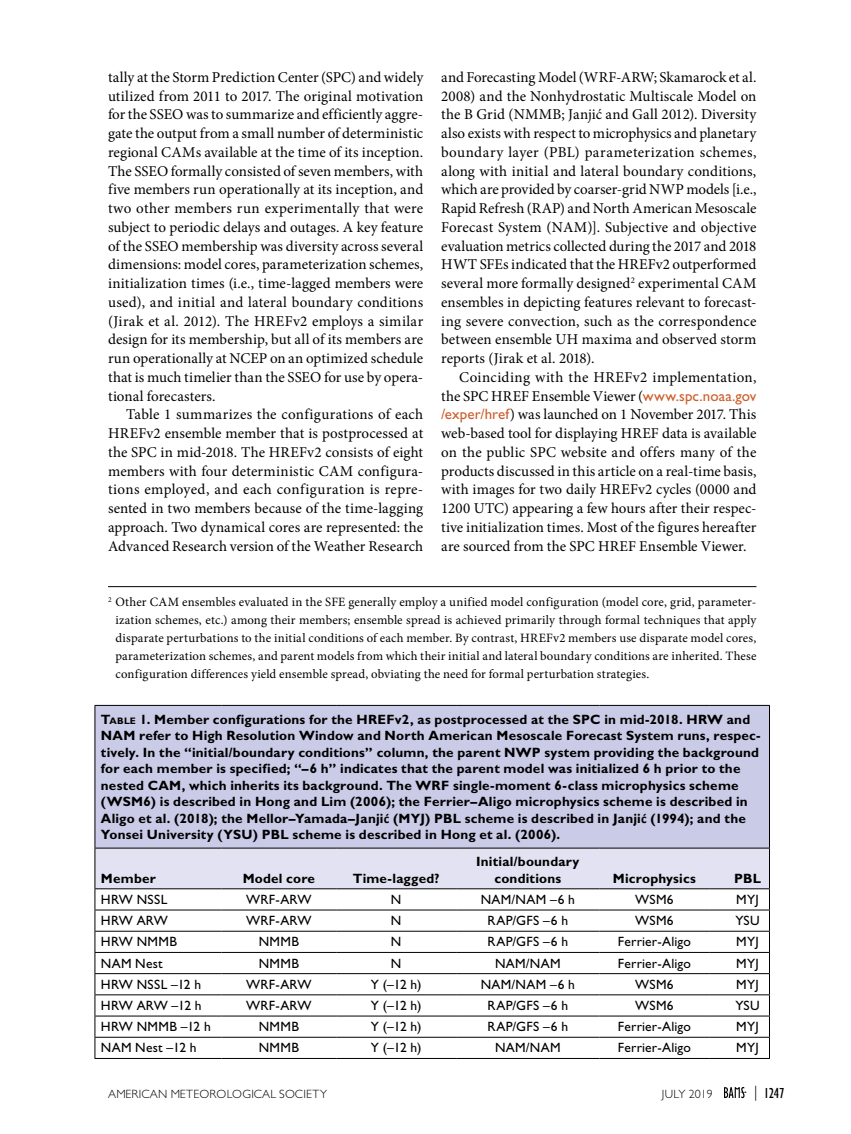
<style>
.page{position:relative;width:851px;height:1134px;background:#fff}
.page>*{position:absolute;margin:0;border:0;box-sizing:border-box;transform-origin:0 0}
.Body_Text{font:15px/18.8px "Minion Pro";letter-spacing:.005em;color:#000;text-align:justify}
.First_Paragraph_w_bo{font:15px/18.8px "Minion Pro";color:#000;text-align:justify}
.t1{font:condensed 15px "Gill Sans Std";color:#000}
.Caption__table{font:700 13.5px/16.5px "Gill Sans Std";letter-spacing:.015em;color:#000}
.Table_Text{font:13.5px "Gill Sans Std";letter-spacing:.02em;color:#000}
.Table_Text-2{font:700 13.5px/16.5px "Gill Sans Std";letter-spacing:.015em;color:#000;text-align:center}
.Footnotes{font:12.75px/18px "Minion Pro";letter-spacing:.01em;color:#000;text-align:justify}
.t2{font:300 12px "Gill Sans Std";letter-spacing:.02em;color:#000}
.t3{font:300 12px "Gill Sans Std";color:#000}
.s1{font-family:"Gill Sans Std";color:#cd5e2c}
.s2{font-style:inherit}
.s3{font-size:9.45px}
.s4{font-family:"Calibri";font-size:13.35px}
.s5{font-weight:300;font-stretch:normal}
</style>
<div class="page">
<hr style="left:108px;top:586px;width:648px;height:1px;background:#000">
<div style="left:95px;top:705px;width:674px;height:143px;background:#c9cbe7"></div>
<hr style="left:94px;top:705px;width:127px;height:1px;background:#000">
<hr style="left:94px;top:706px;width:1px;height:142px;background:#000">
<hr style="left:221px;top:705px;width:115px;height:1px;background:#000">
<hr style="left:336px;top:705px;width:120px;height:1px;background:#000">
<hr style="left:456px;top:705px;width:143px;height:1px;background:#000">
<hr style="left:599px;top:705px;width:110px;height:1px;background:#000">
<hr style="left:709px;top:705px;width:60px;height:1px;background:#000">
<hr style="left:769px;top:706px;width:1px;height:142px;background:#000">
<svg style="left:94px;top:848px;width:676px;height:210px"></svg>
<hr style="left:94px;top:1058px;width:127px;height:1px;background:#000">
<hr style="left:221px;top:1058px;width:115px;height:1px;background:#000">
<hr style="left:336px;top:1058px;width:120px;height:1px;background:#000">
<hr style="left:456px;top:1058px;width:143px;height:1px;background:#000">
<hr style="left:599px;top:1058px;width:110px;height:1px;background:#000">
<hr style="left:709px;top:1058px;width:60px;height:1px;background:#000">
<svg style="left:724px;top:1087px;width:22px;height:11px"></svg>
<p class="First_Paragraph_w_bo" style="left:108px;top:68px;width:317px">tally at the Storm Prediction Center (SPC) and widely utilized from 2011 to 2017. The original motivation for the SSEO was to summarize and efficiently aggre&shy;gate the output from a small number of deterministic regional CAMs available at the time of its inception.<br>The SSEO formally consisted of seven members, with five members run operationally at its inception, and two other members run experimentally that were subject to periodic delays and outages. A key feature of the SSEO membership was diversity across several dimensions: model cores, parameterization schemes, initialization times (i.e., time-lagged members were used), and initial and lateral boundary conditions (Jirak et al. 2012). The HREFv2 employs a similar design for its membership, but all of its members are run operationally at NCEP on an optimized schedule that is much timelier than the SSEO for use by opera&shy;tional forecasters.</p>
<p class="Body_Text" style="left:108px;top:405px;width:317px;text-indent:18px">Table 1 summarizes the configurations of each HREFv2 ensemble member that is postprocessed at the SPC in mid-2018. The HREFv2 consists of eight members with four deterministic CAM configura&shy;tions employed, and each configuration is repre&shy;sented in two members because of the time-lagging approach. Two dynamical cores are represented: the Advanced Research version of the Weather Research</p>
<p class="Body_Text" style="left:441px;top:68px;width:317px">and Forecasting Model (WRF-ARW; Skamarock et al.<br>2008) and the Nonhydrostatic Multiscale Model on the B Grid (NMMB; Janjić and Gall 2012). Diversity also exists with respect to microphysics and planetary boundary layer (PBL) parameterization schemes, along with initial and lateral boundary conditions, which are provided by coarser-grid NWP models [i.e., Rapid Refresh (RAP) and North American Mesoscale Forecast System (NAM)]. Subjective and objective evaluation metrics collected during the 2017 and 2018<br>HWT SFEs indicated that the HREFv2 outperformed several more formally designed<sup>2</sup> experimental CAM ensembles in depicting features relevant to forecast&shy;ing severe convection, such as the correspondence between ensemble UH maxima and observed storm reports (Jirak et al. 2018).</p>
<p class="Body_Text" style="left:441px;top:368px;width:317px;text-indent:18px">Coinciding with the HREFv2 implementation, the SPC HREF Ensemble Viewer (<span class="s1">www.spc.noaa.gov /exper/href</span>) was launched on 1 November 2017. This web-based tool for displaying HREF data is available on the public SPC website and offers many of the products discussed in this article on a real-time basis, with images for two daily HREFv2 cycles (0000 and 1200 UTC) appearing a few hours after their respec&shy;tive initialization times. Most of the figures hereafter are sourced from the SPC HREF Ensemble Viewer.</p>
<p class="Footnotes" style="left:115px;top:593px;width:642px;text-indent:-7px"><sup>2</sup> Other CAM ensembles evaluated in the SFE generally employ a unified model configuration (model core, grid, parameter&shy;ization schemes, etc.) among their members; ensemble spread is achieved primarily through formal techniques that apply disparate perturbations to the initial conditions of each member. By contrast, HREFv2 members use disparate model cores, parameterization schemes, and parent models from which their initial and lateral boundary conditions are inherited. These configuration differences yield ensemble spread, obviating the need for formal perturbation strategies.</p>
<p class="Caption__table" style="left:101px;top:711px;width:661px"><span class="s2">T</span><span class="s3">able</span> 1. Member configurations for the HREFv2, as postprocessed at the SPC in mid-2018. HRW and NAM refer to High Resolution Window and North American Mesoscale Forecast System runs, respec&shy;tively. In the “initial/boundary conditions” column, the parent NWP system providing the background for each member is specified; “–6 h” indicates that the parent model was initialized 6 h prior to the nested CAM, which inherits its background. The WRF single-moment 6-class microphysics scheme (WSM6) is described in Hong and Lim (2006); the Ferrier–Aligo microphysics scheme is described in Aligo et al. (2018); the Mellor–Yamada–Janji<span class="s4">ć</span> (MYJ) PBL scheme is described in Janji<span class="s4">ć</span> (1994); and the Yonsei University (YSU) PBL scheme is described in Hong et al. (2006).</p>
<p class="Table_Text-2" style="left:101px;top:870px;width:56px">Member</p>
<p class="Table_Text-2" style="left:243px;top:870px;width:74px">Model core</p>
<p class="Table_Text-2" style="left:353px;top:870px;width:88px">Time-lagged?</p>
<p class="Table_Text-2" style="left:476px;top:853px;width:105px">Initial/boundary conditions</p>
<p class="Table_Text-2" style="left:613px;top:870px;width:84px">Microphysics</p>
<p class="Table_Text-2" style="left:734px;top:870px;width:28px">PBL</p>
<p class="Table_Text" style="left:101px;top:892px;width:68px">HRW NSSL</p>
<p class="Table_Text" style="left:246px;top:892px;width:67px">WRF-ARW</p>
<p class="Table_Text" style="left:391px;top:892px;width:12px">N</p>
<p class="Table_Text" style="left:480px;top:892px;width:96px">NAM/NAM –6 h</p>
<p class="Table_Text" style="left:635px;top:892px;width:40px">WSM6</p>
<p class="Table_Text" style="left:736px;top:892px;width:24px">MYJ</p>
<p class="Table_Text" style="left:101px;top:913px;width:68px">HRW ARW</p>
<p class="Table_Text" style="left:246px;top:913px;width:67px">WRF-ARW</p>
<p class="Table_Text" style="left:391px;top:913px;width:12px">N</p>
<p class="Table_Text" style="left:487px;top:913px;width:82px">RAP/GFS –6 h</p>
<p class="Table_Text" style="left:635px;top:913px;width:40px">WSM6</p>
<p class="Table_Text" style="left:735px;top:913px;width:26px">YSU</p>
<p class="Table_Text" style="left:101px;top:934px;width:77px">HRW NMMB</p>
<p class="Table_Text" style="left:259px;top:934px;width:42px">NMMB</p>
<p class="Table_Text" style="left:391px;top:934px;width:12px">N</p>
<p class="Table_Text" style="left:487px;top:934px;width:82px">RAP/GFS –6 h</p>
<p class="Table_Text" style="left:618px;top:934px;width:74px">Ferrier-Aligo</p>
<p class="Table_Text" style="left:736px;top:934px;width:24px">MYJ</p>
<p class="Table_Text" style="left:101px;top:955px;width:63px">NAM Nest</p>
<p class="Table_Text" style="left:259px;top:955px;width:42px">NMMB</p>
<p class="Table_Text" style="left:391px;top:955px;width:12px">N</p>
<p class="Table_Text" style="left:495px;top:955px;width:67px">NAM/NAM</p>
<p class="Table_Text" style="left:618px;top:955px;width:74px">Ferrier-Aligo</p>
<p class="Table_Text" style="left:736px;top:955px;width:24px">MYJ</p>
<p class="Table_Text" style="left:101px;top:977px;width:102px">HRW NSSL –12 h</p>
<p class="Table_Text" style="left:246px;top:977px;width:67px">WRF-ARW</p>
<p class="Table_Text" style="left:371px;top:977px;width:52px">Y (–12 h)</p>
<p class="Table_Text" style="left:480px;top:977px;width:96px">NAM/NAM –6 h</p>
<p class="Table_Text" style="left:635px;top:977px;width:40px">WSM6</p>
<p class="Table_Text" style="left:736px;top:977px;width:24px">MYJ</p>
<p class="Table_Text" style="left:101px;top:998px;width:102px">HRW ARW –12 h</p>
<p class="Table_Text" style="left:246px;top:998px;width:67px">WRF-ARW</p>
<p class="Table_Text" style="left:371px;top:998px;width:52px">Y (–12 h)</p>
<p class="Table_Text" style="left:487px;top:998px;width:82px">RAP/GFS –6 h</p>
<p class="Table_Text" style="left:635px;top:998px;width:40px">WSM6</p>
<p class="Table_Text" style="left:735px;top:998px;width:26px">YSU</p>
<p class="Table_Text" style="left:101px;top:1019px;width:111px">HRW NMMB –12 h</p>
<p class="Table_Text" style="left:259px;top:1019px;width:42px">NMMB</p>
<p class="Table_Text" style="left:371px;top:1019px;width:52px">Y (–12 h)</p>
<p class="Table_Text" style="left:487px;top:1019px;width:82px">RAP/GFS –6 h</p>
<p class="Table_Text" style="left:618px;top:1019px;width:74px">Ferrier-Aligo</p>
<p class="Table_Text" style="left:736px;top:1019px;width:24px">MYJ</p>
<p class="Table_Text" style="left:101px;top:1040px;width:97px">NAM Nest –12 h</p>
<p class="Table_Text" style="left:259px;top:1040px;width:42px">NMMB</p>
<p class="Table_Text" style="left:371px;top:1040px;width:52px">Y (–12 h)</p>
<p class="Table_Text" style="left:495px;top:1040px;width:67px">NAM/NAM</p>
<p class="Table_Text" style="left:618px;top:1040px;width:74px">Ferrier-Aligo</p>
<p class="Table_Text" style="left:736px;top:1040px;width:24px">MYJ</p>
<p class="t2" style="left:108px;top:1087px;width:220px">AMERICAN METEOROLOGICAL SOCIETY</p>
<p class="t3" style="left:662px;top:1087px;width:52px">JULY 2019</p>
<p class="t1" style="left:754px;top:1085px;width:32px"><span class="s5">|</span> 1247</p>
</div>
